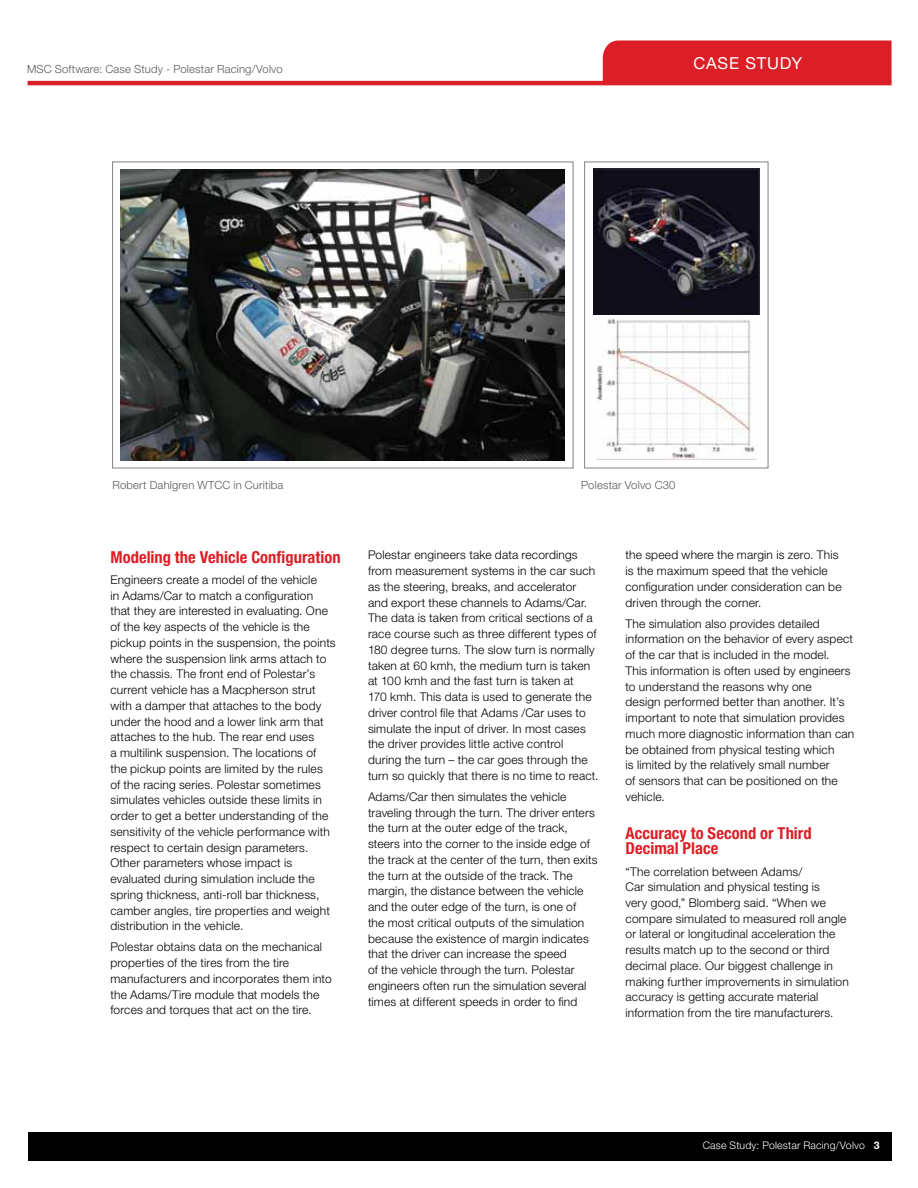
<style>
.page{position:relative;width:918px;height:1188px;background:#fff}
.page>*{position:absolute;margin:0;border:0;box-sizing:border-box;transform-origin:0 0}
.t1{font:700 condensed 16.5px/15.8px "Helvetica Neue LT Pro";color:#dc1f26}
.t2{font:16.5px "Helvetica Neue LT Pro";letter-spacing:.045em;color:#fff}
.t3{font:300 12px/15.8px "Helvetica Neue LT Pro";letter-spacing:.015em;color:#000}
.t4{font:300 11.25px "Helvetica Neue LT Pro";letter-spacing:.015em;color:#58595b}
.t5{font:300 10.5px "Helvetica Neue LT Pro";letter-spacing:.02em;color:#fff}
.s1{font-weight:700}
</style>
<div class="page">
<div style="left:584px;top:162px;width:184px;height:306px;border:1px solid #808285"></div>
<img style="left:593px;top:169px;width:167px;height:145px">
<img style="left:597px;top:319px;width:158px;height:140px">
<img style="left:121px;top:170px;width:444px;height:290px">
<hr style="left:28px;top:81px;width:864px;height:4px;background:#dc1f26">
<div style="left:603px;top:40px;width:289px;height:43px;background:#dc1f26"></div>
<div style="left:28px;top:1132px;width:864px;height:29px;background:#000"></div>
<p class="t4" style="left:27px;top:62px;width:257px">MSC Software: Case Study - Polestar Racing/Volvo</p>
<h1 class="t2" style="left:694px;top:53px;width:110px">CASE STUDY</h1>
<p class="t4" style="left:112px;top:478px;width:172px">Robert Dahlgren WTCC in Curitiba</p>
<p class="t4" style="left:581px;top:478px;width:96px">Polestar Volvo C30</p>
<h1 class="t1" style="left:110px;top:549px;width:232px">Modeling the Vehicle Configuration</h1>
<p class="t3" style="left:110px;top:572px;width:227px">Engineers create a model of the vehicle<br>in Adams/Car to match a configuration that they are interested in evaluating. One of the key aspects of the vehicle is the pickup points in the suspension, the points where the suspension link arms attach to the chassis. The front end of Polestar’s current vehicle has a Macpherson strut with a damper that attaches to the body under the hood and a lower link arm that attaches to the hub. The rear end uses<br>a multilink suspension. The locations of<br>the pickup points are limited by the rules<br>of the racing series. Polestar sometimes simulates vehicles outside these limits in order to get a better understanding of the sensitivity of the vehicle performance with respect to certain design parameters.<br>Other parameters whose impact is evaluated during simulation include the spring thickness, anti-roll bar thickness, camber angles, tire properties and weight distribution in the vehicle.</p>
<p class="t3" style="left:110px;top:939px;width:223px">Polestar obtains data on the mechanical properties of the tires from the tire manufacturers and incorporates them into the Adams/Tire module that models the forces and torques that act on the tire.</p>
<p class="t3" style="left:368px;top:547px;width:232px">Polestar engineers take data recordings from measurement systems in the car such as the steering, breaks, and accelerator and export these channels to Adams/Car.<br>The data is taken from critical sections of a race course such as three different types of 180 degree turns. The slow turn is normally taken at 60 kmh, the medium turn is taken at 100 kmh and the fast turn is taken at<br>170 kmh. This data is used to generate the driver control file that Adams /Car uses to simulate the input of driver. In most cases the driver provides little active control during the turn – the car goes through the turn so quickly that there is no time to react.</p>
<p class="t3" style="left:368px;top:789px;width:231px">Adams/Car then simulates the vehicle traveling through the turn. The driver enters the turn at the outer edge of the track, steers into the corner to the inside edge of the track at the center of the turn, then exits the turn at the outside of the track. The margin, the distance between the vehicle and the outer edge of the turn, is one of<br>the most critical outputs of the simulation because the existence of margin indicates that the driver can increase the speed<br>of the vehicle through the turn. Polestar engineers often run the simulation several times at different speeds in order to find</p>
<p class="t3" style="left:626px;top:547px;width:218px">the speed where the margin is zero. This is the maximum speed that the vehicle configuration under consideration can be driven through the corner.</p>
<p class="t3" style="left:626px;top:615px;width:230px">The simulation also provides detailed information on the behavior of every aspect of the car that is included in the model.<br>This information is often used by engineers to understand the reasons why one<br>design performed better than another. It’s important to note that simulation provides much more diagnostic information than can be obtained from physical testing which<br>is limited by the relatively small number<br>of sensors that can be positioned on the vehicle.</p>
<h1 class="t1" style="left:626px;top:825px;width:188px">Accuracy to Second or Third<br>Decimal Place</h1>
<p class="t3" style="left:626px;top:863px;width:225px">“The correlation between Adams/<br>Car simulation and physical testing is<br>very good,” Blomberg said. “When we compare simulated to measured roll angle or lateral or longitudinal acceleration the results match up to the second or third decimal place. Our biggest challenge in making further improvements in simulation accuracy is getting accurate material information from the tire manufacturers.</p>
<p class="t5" style="left:703px;top:1139px;width:178px">Case Study: Polestar Racing/Volvo <span class="s1">3</span></p>
</div>
